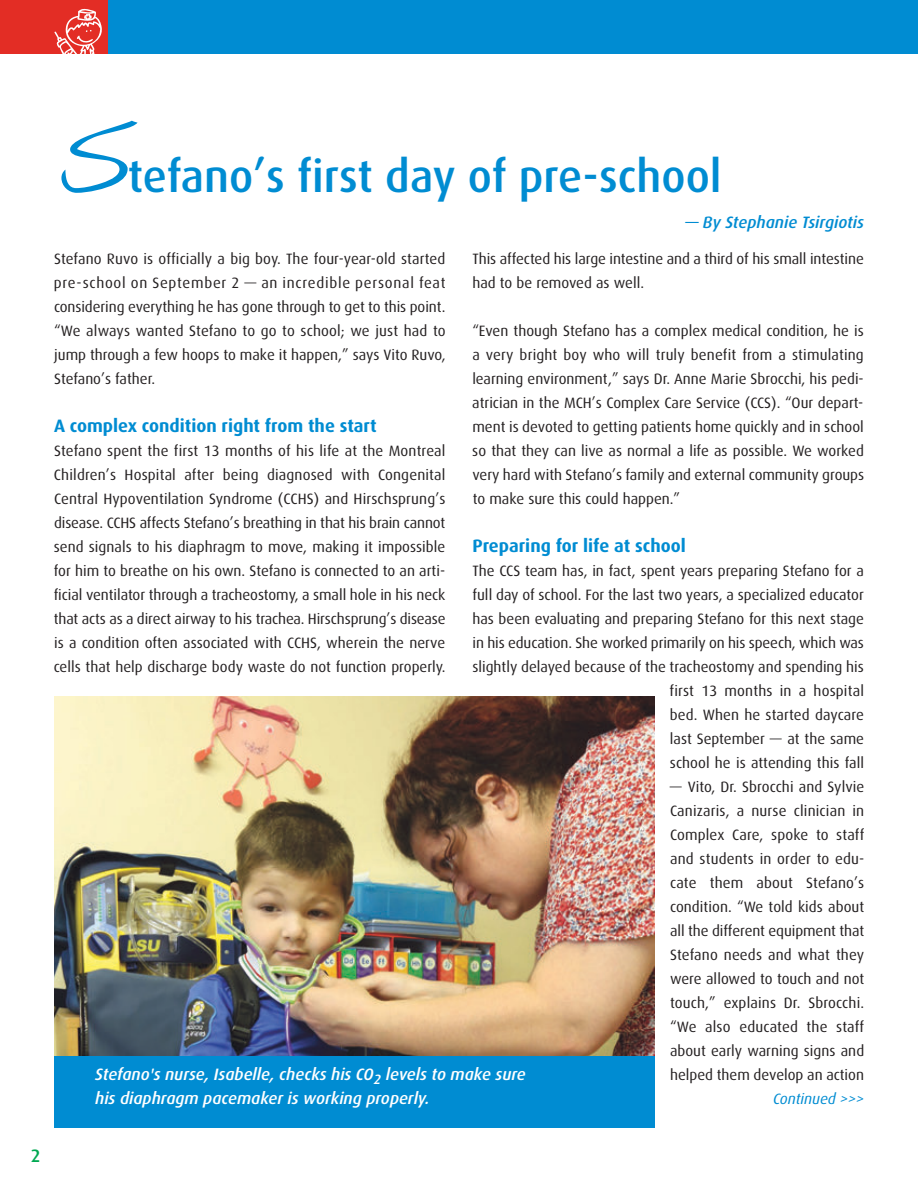
<style>
.page{position:relative;width:918px;height:1188px;background:#fff}
.page>*{position:absolute;margin:0;border:0;box-sizing:border-box;transform-origin:0 0}
.t1{font:102px "Handwriting Dakota";color:#008cd2}
.t2{font:500 45px "Dax";color:#008cd2}
.t3{font:700 18px "Dax";color:#008cd2}
.t4{font:500 18px "Dax";color:#00a851}
.t5{font:italic 500 16.5px/24px "Dax";color:#fff}
.t6{font:italic 500 16.5px "Dax";color:#008cd2}
.t7{font:15px/24px "Dax";color:#231f20;text-align:justify}
.t8{font:italic 15px "Dax";color:#008cd2}
</style>
<div class="page">
<div style="left:0;top:0;width:918px;height:54px;background:#008cd2"></div>
<div style="left:0;top:0;width:108px;height:54px;background:#e32d25"></div>
<svg style="left:54px;top:9px;width:48px;height:45px"></svg>
<img style="left:54px;top:696px;width:601px;height:360px">
<div style="left:54px;top:1056px;width:601px;height:72px;background:#008cd2"></div>
<h1 class="t1" style="left:54px;top:97px;width:75px">S</h1>
<h2 class="t2" style="left:128px;top:151px;width:595px">tefano’s first day of pre-school</h2>
<p class="t6" style="left:685px;top:213px;width:180px">— By Stephanie Tsirgiotis</p>
<p class="t7" style="left:54px;top:247px;width:393px">Stefano Ruvo is officially a big boy. The four-year-old started pre-school on September 2 — an incredible personal feat considering everything he has gone through to get to this point. “We always wanted Stefano to go to school; we just had to jump through a few hoops to make it happen,” says Vito Ruvo, Stefano’s father.</p>
<p class="t3" style="left:54px;top:416px;width:324px">A complex condition right from the start</p>
<p class="t7" style="left:54px;top:439px;width:393px">Stefano spent the first 13 months of his life at the Montreal Children’s Hospital after being diagnosed with Congenital Central Hypoventilation Syndrome (CCHS) and Hirschsprung’s disease. CCHS affects Stefano’s breathing in that his brain cannot send signals to his diaphragm to move, making it impossible for him to breathe on his own. Stefano is connected to an arti&shy;ficial ventilator through a tracheostomy, a small hole in his neck that acts as a direct airway to his trachea. Hirschsprung’s disease is a condition often associated with CCHS, wherein the nerve cells that help discharge body waste do not function properly.</p>
<p class="t7" style="left:472px;top:247px;width:393px">This affected his large intestine and a third of his small intestine had to be removed as well.</p>
<p class="t7" style="left:472px;top:319px;width:393px">“Even though Stefano has a complex medical condition, he is a very bright boy who will truly benefit from a stimulating learning environment,” says Dr. Anne Marie Sbrocchi, his pedi&shy;atrician in the MCH’s Complex Care Service (CCS). “Our depart&shy;ment is devoted to getting patients home quickly and in school so that they can live as normal a life as possible. We worked very hard with Stefano’s family and external community groups to make sure this could happen.”</p>
<p class="t3" style="left:473px;top:536px;width:215px">Preparing for life at school</p>
<p class="t7" style="left:472px;top:559px;width:393px;text-align:right">The CCS team has, in fact, spent years preparing Stefano for a full day of school. For the last two years, a specialized educator has been evaluating and preparing Stefano for this next stage in his education. She worked primarily on his speech, which was slightly delayed because of the tracheostomy and spending his first 13 months in a hospital<br>bed. When he started daycare<br>last September — at the same<br>school he is attending this fall</p>
<p class="t7" style="left:670px;top:775px;width:196px">— Vito, Dr. Sbrocchi and Sylvie Canizaris, a nurse clinician in Complex Care, spoke to staff and students in order to edu&shy;cate them about Stefano’s condition. “We told kids about all the different equipment that Stefano needs and what they were allowed to touch and not touch,” explains Dr. Sbrocchi. “We also educated the staff about early warning signs and helped them develop an action</p>
<p class="t5" style="left:95px;top:1062px;width:432px">Stefano's nurse, Isabelle, checks his CO<sub>2</sub> levels to make sure his diaphragm pacemaker is working properly.</p>
<p class="t8" style="left:773px;top:1091px;width:92px">Continued &gt;&gt;&gt;</p>
<p class="t4" style="left:31px;top:1145px;width:11px">2</p>
</div>
